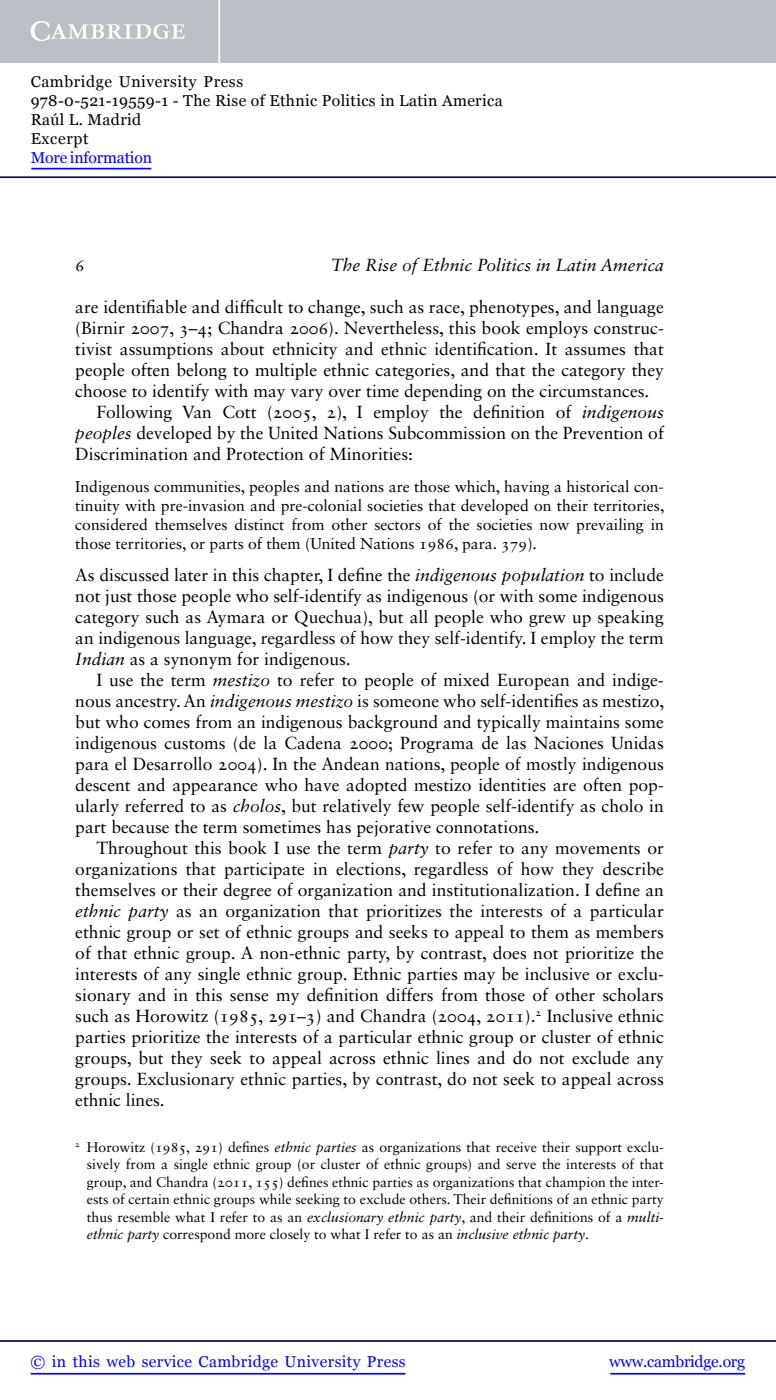
<style>
.page{position:relative;width:776px;height:1400px;background:#fff}
.page>*{position:absolute;margin:0;border:0;box-sizing:border-box;transform-origin:0 0}
.t1{font:17.5px "Sabon LT Std";color:#000}
.t2{font:italic 17.5px "Sabon LT Std";color:#000}
.t3{font:16.62px "Sabon LT Std";color:#000}
.t4{font:15.75px/19.2px "Sabon LT Std";color:#000;text-align:justify}
.t5{font:15.75px/18.9px "Georgia";letter-spacing:.025em;color:#000}
.t6{font:15.75px "Georgia";letter-spacing:.025em;color:#00f}
.t7{font:15.75px "Georgia";letter-spacing:-.015em;color:#00f}
.t8{font:15.75px "Georgia";letter-spacing:-.01em;color:#00f}
.t9{font:14px/17.5px "Sabon LT Std";color:#000;text-align:justify}
.s1{font-style:italic}
</style>
<div class="page">
<div style="left:0;top:0;width:775px;height:63px;background:#bac0c6"></div>
<svg style="left:31px;top:21px;width:154px;height:20px"></svg>
<hr style="left:218px;top:0;width:2px;height:63px;background:#fff">
<hr style="left:0;top:176px;width:775px;height:2px;background:#150666">
<hr style="left:610px;top:1373px;width:134px;height:2px;background:#00f">
<hr style="left:0;top:1340px;width:775px;height:2px;background:#150666">
<hr style="left:31px;top:1373px;width:374px;height:2px;background:#00f">
<hr style="left:31px;top:168px;width:120px;height:1px;background:#00f">
<p class="t5" style="left:31px;top:72px;width:473px">Cambridge University Press<br>978-0-521-19559-1 - The Rise of Ethnic Politics in Latin America<br>Raúl L. Madrid<br>Excerpt</p>
<p class="t8" style="left:31px;top:148px;width:123px">More information</p>
<p class="t3" style="left:75px;top:255px;width:11px">6</p>
<p class="t2" style="left:331px;top:255px;width:334px">The Rise of Ethnic Politics in Latin America</p>
<p class="t1" style="left:75px;top:297px;width:589px">are identifiable and difficult to change, such as race, phenotypes, and language</p>
<p class="t1" style="left:75px;top:318px;width:590px">(Birnir 2007, 3–4; Chandra 2006). Nevertheless, this book employs construc-</p>
<p class="t1" style="left:75px;top:339px;width:590px">tivist assumptions about ethnicity and ethnic identification. It assumes that</p>
<p class="t1" style="left:75px;top:360px;width:590px">people often belong to multiple ethnic categories, and that the category they</p>
<p class="t1" style="left:75px;top:381px;width:575px">choose to identify with may vary over time depending on the circumstances.</p>
<p class="t1" style="left:96px;top:402px;width:568px">Following Van Cott (2005, 2), I employ the definition of <span class="s1">indigenous</span></p>
<p class="t1" style="left:75px;top:423px;width:590px"><span class="s1">peoples</span> developed by the United Nations Subcommission on the Prevention of</p>
<p class="t1" style="left:75px;top:444px;width:339px">Discrimination and Protection of Minorities:</p>
<p class="t4" style="left:75px;top:476px;width:590px">Indigenous communities, peoples and nations are those which, having a historical con&shy;tinuity with pre-invasion and pre-colonial societies that developed on their territories, considered themselves distinct from other sectors of the societies now prevailing in those territories, or parts of them (United Nations 1986, para. 379).</p>
<p class="t1" style="left:75px;top:564px;width:590px">As discussed later in this chapter, I define the <span class="s1">indigenous population</span> to include</p>
<p class="t1" style="left:75px;top:585px;width:589px">not just those people who self-identify as indigenous (or with some indigenous</p>
<p class="t1" style="left:75px;top:606px;width:589px">category such as Aymara or Quechua), but all people who grew up speaking</p>
<p class="t1" style="left:75px;top:627px;width:589px">an indigenous language, regardless of how they self-identify. I employ the term</p>
<p class="t1" style="left:75px;top:648px;width:277px"><span class="s1">Indian</span> as a synonym for indigenous.</p>
<p class="t1" style="left:96px;top:669px;width:568px">I use the term <span class="s1">mestizo</span> to refer to people of mixed European and indige-</p>
<p class="t1" style="left:75px;top:690px;width:590px">nous ancestry. An <span class="s1">indigenous mestizo</span> is someone who self-identifies as mestizo,</p>
<p class="t1" style="left:75px;top:711px;width:589px">but who comes from an indigenous background and typically maintains some</p>
<p class="t1" style="left:75px;top:732px;width:589px">indigenous customs (de la Cadena 2000; Programa de las Naciones Unidas</p>
<p class="t1" style="left:75px;top:753px;width:589px">para el Desarrollo 2004). In the Andean nations, people of mostly indigenous</p>
<p class="t1" style="left:75px;top:774px;width:589px">descent and appearance who have adopted mestizo identities are often pop-</p>
<p class="t1" style="left:75px;top:795px;width:590px">ularly referred to as <span class="s1">cholos</span>, but relatively few people self-identify as cholo in</p>
<p class="t1" style="left:75px;top:816px;width:465px">part because the term sometimes has pejorative connotations.</p>
<p class="t1" style="left:96px;top:837px;width:568px">Throughout this book I use the term <span class="s1">party</span> to refer to any movements or</p>
<p class="t1" style="left:75px;top:858px;width:590px">organizations that participate in elections, regardless of how they describe</p>
<p class="t1" style="left:75px;top:879px;width:590px">themselves or their degree of organization and institutionalization. I define an</p>
<p class="t1" style="left:75px;top:900px;width:589px"><span class="s1">ethnic party</span> as an organization that prioritizes the interests of a particular</p>
<p class="t1" style="left:75px;top:921px;width:590px">ethnic group or set of ethnic groups and seeks to appeal to them as members</p>
<p class="t1" style="left:75px;top:942px;width:589px">of that ethnic group. A non-ethnic party, by contrast, does not prioritize the</p>
<p class="t1" style="left:75px;top:963px;width:590px">interests of any single ethnic group. Ethnic parties may be inclusive or exclu-</p>
<p class="t1" style="left:75px;top:984px;width:589px">sionary and in this sense my definition differs from those of other scholars</p>
<p class="t1" style="left:75px;top:1005px;width:590px">such as Horowitz (1985, 291–3) and Chandra (2004, 2011).<sup>2</sup> Inclusive ethnic</p>
<p class="t1" style="left:75px;top:1026px;width:589px">parties prioritize the interests of a particular ethnic group or cluster of ethnic</p>
<p class="t1" style="left:75px;top:1047px;width:590px">groups, but they seek to appeal across ethnic lines and do not exclude any</p>
<p class="t1" style="left:75px;top:1068px;width:589px">groups. Exclusionary ethnic parties, by contrast, do not seek to appeal across</p>
<p class="t1" style="left:75px;top:1089px;width:91px">ethnic lines.</p>
<p class="t9" style="left:87px;top:1138px;width:578px;text-indent:-12px"><sup>2</sup> Horowitz (1985, 291) defines <span class="s1">ethnic parties</span> as organizations that receive their support exclu&shy;sively from a single ethnic group (or cluster of ethnic groups) and serve the interests of that group, and Chandra (2011, 155) defines ethnic parties as organizations that champion the inter&shy;ests of certain ethnic groups while seeking to exclude others. Their definitions of an ethnic party thus resemble what I refer to as an <span class="s1">exclusionary ethnic party</span>, and their definitions of a <span class="s1">multi&shy;ethnic party</span> correspond more closely to what I refer to as an <span class="s1">inclusive ethnic party</span>.</p>
<p class="t6" style="left:31px;top:1352px;width:376px">© in this web service Cambridge University Press</p>
<p class="t7" style="left:608px;top:1352px;width:137px">www.cambridge.org</p>
</div>
